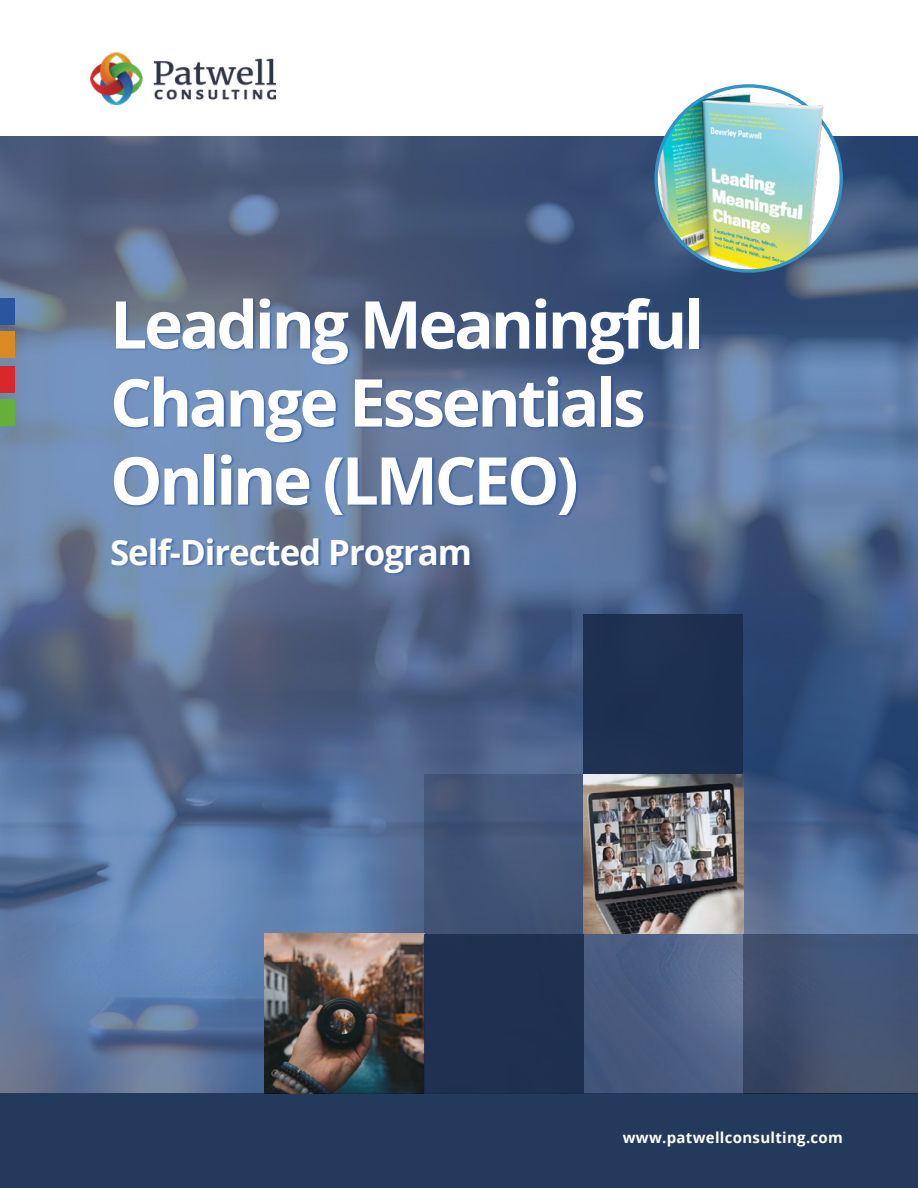
<style>
.page{position:relative;width:918px;height:1188px;background:#fff}
.page>*{position:absolute;margin:0;border:0;box-sizing:border-box;transform-origin:0 0}
.t1{font:700 66px/78px "Open Sans";letter-spacing:-.05em;color:#fff}
.t2{font:700 34.8px "Open Sans";letter-spacing:-.03em;color:#fff}
.t3{font:700 15px "Open Sans";letter-spacing:.02em;color:#fff}
</style>
<div class="page">
<img style="left:0;top:136px;width:918px;height:958px">
<img style="left:91px;top:52px;width:184px;height:53px">
<div style="left:111px;top:298px;width:591px;height:278px;background:#2a569f;opacity:.75"></div>
<div style="left:0;top:399px;width:14px;height:27px;background:#65b039"></div>
<div style="left:0;top:367px;width:14px;height:26px;background:#d8282a"></div>
<div style="left:0;top:332px;width:14px;height:26px;background:#db8923"></div>
<div style="left:0;top:298px;width:14px;height:27px;background:#2a569f"></div>
<div style="left:0;top:1094px;width:918px;height:94px;background:#233a5d"></div>
<svg style="left:656px;top:86px;width:185px;height:185px"></svg>
<img style="left:656px;top:91px;width:174px;height:180px">
<img style="left:801px;top:100px;width:28px;height:24px">
<div style="left:743px;top:934px;width:175px;height:159px;background:linear-gradient(to right,#3c4a68,#475979)"></div>
<div style="left:424px;top:774px;width:160px;height:160px;background:#425576"></div>
<img style="left:265px;top:934px;width:159px;height:159px">
<div style="left:424px;top:934px;width:160px;height:159px;background:#1b2c4c"></div>
<div style="left:584px;top:615px;width:159px;height:159px;background:#1b2c4c"></div>
<img style="left:584px;top:774px;width:159px;height:160px">
<p class="t1" style="left:110px;top:284px;width:596px">Leading Meaningful<br>Change Essentials<br>Online (LMCEO)</p>
<p class="t2" style="left:110px;top:527px;width:364px">Self-Directed Program</p>
<p class="t3" style="left:623px;top:1127px;width:222px">www.patwellconsulting.com</p>
</div>
